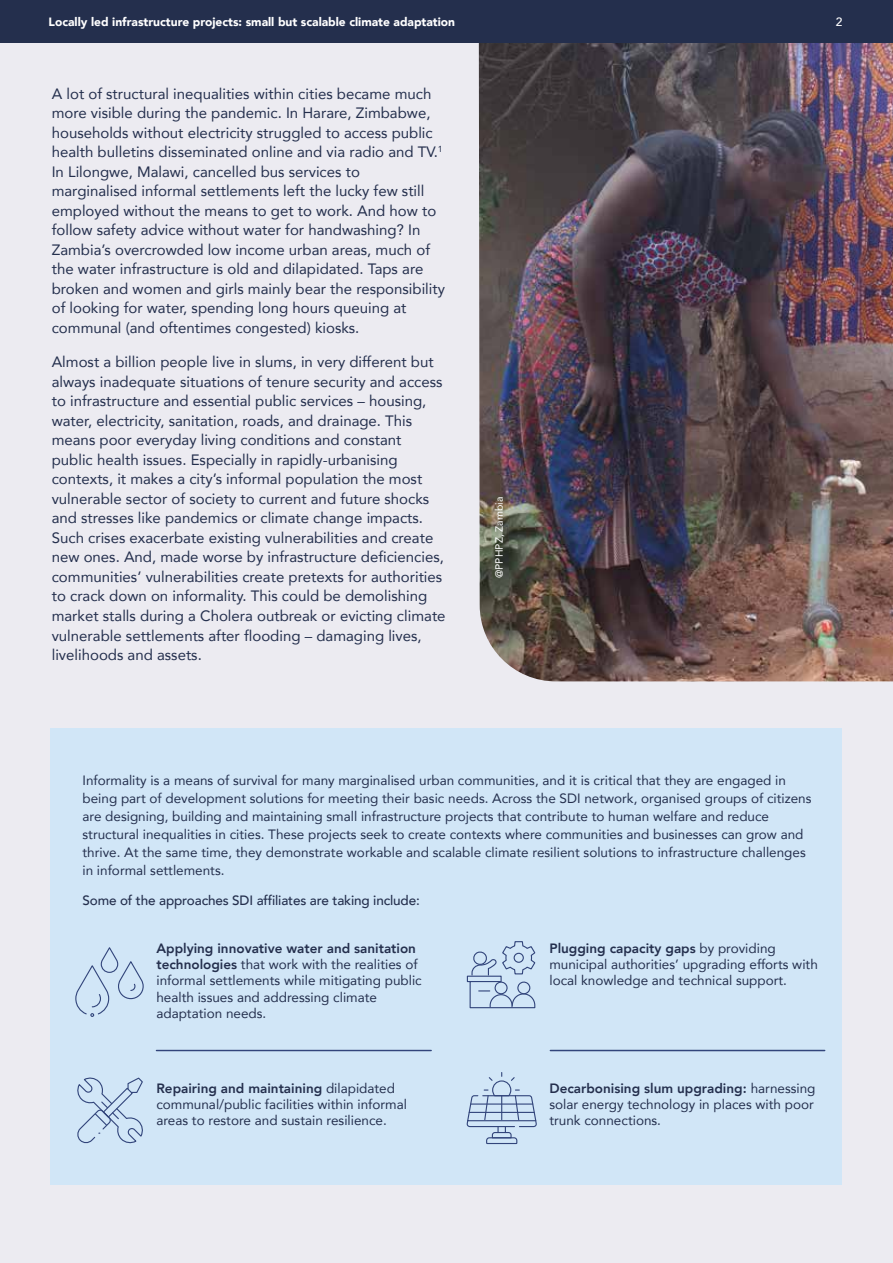
<style>
.page{position:relative;width:893px;height:1263px;background:#fff}
.page>*{position:absolute;margin:0;border:0;box-sizing:border-box;transform-origin:0 0}
.t1{font:15px/19.5px "Avenir";color:#242f4d}
.t2{font:13.5px/16.2px "Avenir";color:#242f4d}
.t3{font:500 13.5px "Avenir";letter-spacing:-.01em;color:#242f4d}
.t4{font:900 12px "Avenir";color:#fff}
.t5{font:500 12px "Avenir";color:#fff}
.t6{font:10.5px "Avenir";color:#fff}
.s1{font-weight:800}
</style>
<div class="page">
<div style="left:0;top:40px;width:893px;height:1223px;background:#ecebf1"></div>
<div style="left:51px;top:728px;width:791px;height:457px;background:#d1e6f7"></div>
<img style="left:479px;top:42px;width:414px;height:639px">
<hr style="left:156px;top:1050px;width:275px;height:1px;background:#32457b">
<hr style="left:550px;top:1050px;width:275px;height:1px;background:#32457b">
<svg style="left:77px;top:1077px;width:66px;height:67px"></svg>
<svg style="left:466px;top:1072px;width:71px;height:72px"></svg>
<svg style="left:466px;top:941px;width:70px;height:68px"></svg>
<div style="left:0;top:0;width:893px;height:42px;background:#242f4d"></div>
<svg style="left:75px;top:947px;width:69px;height:70px"></svg>
<p class="t4" style="left:49px;top:11px;width:408px">Locally led infrastructure projects: small but scalable climate adaptation</p>
<p class="t5" style="left:836px;top:11px;width:8px">2</p>
<p class="t1" style="left:52px;top:84px;width:395px">A lot of structural inequalities within cities became much more visible during the pandemic. In Harare, Zimbabwe, households without electricity struggled to access public health bulletins disseminated online and via radio and TV.<sup>1<br></sup>In Lilongwe, Malawi, cancelled bus services to marginalised informal settlements left the lucky few still employed without the means to get to work. And how to follow safety advice without water for handwashing? In Zambia’s overcrowded low income urban areas, much of the water infrastructure is old and dilapidated. Taps are broken and women and girls mainly bear the responsibility of looking for water, spending long hours queuing at communal (and oftentimes congested) kiosks.</p>
<p class="t1" style="left:52px;top:352px;width:395px">Almost a billion people live in slums, in very different but always inadequate situations of tenure security and access to infrastructure and essential public services – housing, water, electricity, sanitation, roads, and drainage. This means poor everyday living conditions and constant public health issues. Especially in rapidly-urbanising contexts, it makes a city’s informal population the most vulnerable sector of society to current and future shocks and stresses like pandemics or climate change impacts.<br>Such crises exacerbate existing vulnerabilities and create new ones. And, made worse by infrastructure deficiencies, communities’ vulnerabilities create pretexts for authorities to crack down on informality. This could be demolishing market stalls during a Cholera outbreak or evicting climate vulnerable settlements after flooding – damaging lives, livelihoods and assets.</p>
<p class="t6" style="left:491px;top:578px;width:83px;rotate:-90deg">@PPHPZ, Zambia</p>
<p class="t2" style="left:82px;top:771px;width:730px;line-height:18px">Informality is a means of survival for many marginalised urban communities, and it is critical that they are engaged in being part of development solutions for meeting their basic needs. Across the SDI network, organised groups of citizens are designing, building and maintaining small infrastructure projects that contribute to human welfare and reduce structural inequalities in cities. These projects seek to create contexts where communities and businesses can grow and thrive. At the same time, they demonstrate workable and scalable climate resilient solutions to infrastructure challenges in informal settlements.</p>
<p class="t3" style="left:82px;top:888px;width:339px">Some of the approaches SDI affiliates are taking include:</p>
<p class="t2" style="left:156px;top:940px;width:267px"><span class="s1">Applying innovative water and sanitation technologies</span> that work with the realities of informal settlements while mitigating public health issues and addressing climate adaptation needs.</p>
<p class="t2" style="left:156px;top:1079px;width:252px"><span class="s1">Repairing and maintaining</span> dilapidated communal/public facilities within informal areas to restore and sustain resilience.</p>
<p class="t2" style="left:549px;top:940px;width:270px"><span class="s1">Plugging capacity gaps</span> by providing municipal authorities’ upgrading efforts with local knowledge and technical support.</p>
<p class="t2" style="left:549px;top:1079px;width:268px"><span class="s1">Decarbonising slum upgrading:</span> harnessing solar energy technology in places with poor trunk connections.</p>
</div>
